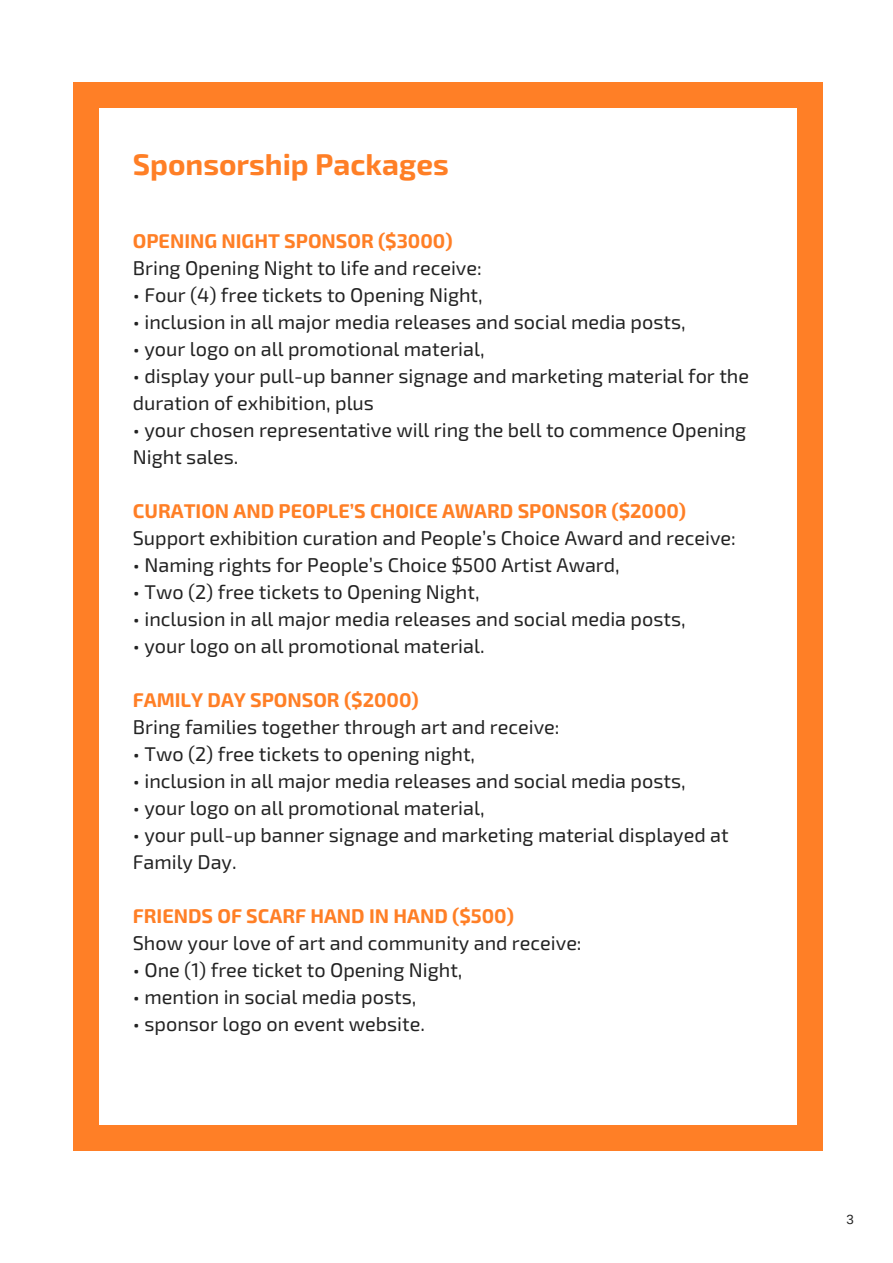
<style>
.page{position:relative;width:893px;height:1263px;background:#fff}
.page>*{position:absolute;margin:0;border:0;box-sizing:border-box;transform-origin:0 0}
.t1{font:700 29.85px "Exo 2";color:#ff7f26}
.t2{font:19.8px/27px "Exo 2";color:#222}
.t3{font:700 19.8px "Exo 2";color:#ff7f26}
.t4{font:13.2px "Arimo";color:#222}
</style>
<div class="page">
<div style="left:798px;top:1125px;width:25px;height:25px;background:#ff7f26"></div>
<div style="left:73px;top:107px;width:26px;height:1020px;background:#ff7f26"></div>
<div style="left:73px;top:1125px;width:26px;height:25px;background:#ff7f26"></div>
<div style="left:798px;top:107px;width:25px;height:1020px;background:#ff7f26"></div>
<div style="left:98px;top:1125px;width:701px;height:25px;background:#ff7f26"></div>
<div style="left:798px;top:82px;width:25px;height:26px;background:#ff7f26"></div>
<div style="left:73px;top:82px;width:26px;height:26px;background:#ff7f26"></div>
<div style="left:98px;top:82px;width:701px;height:26px;background:#ff7f26"></div>
<h1 class="t1" style="left:133px;top:144px;width:317px">Sponsorship Packages</h1>
<p class="t3" style="left:133px;top:228px;width:321px">OPENING NIGHT SPONSOR ($3000)</p>
<p class="t2" style="left:133px;top:253px;width:350px">Bring Opening Night to life and receive:</p>
<p class="t2" style="left:133px;top:280px;width:351px">• Four (4) free tickets to Opening Night,</p>
<p class="t2" style="left:133px;top:307px;width:554px">• inclusion in all major media releases and social media posts,</p>
<p class="t2" style="left:133px;top:334px;width:353px">• your logo on all promotional material,</p>
<p class="t2" style="left:133px;top:361px;width:618px">• display your pull-up banner signage and marketing material for the duration of exhibition, plus</p>
<p class="t2" style="left:133px;top:415px;width:615px">• your chosen representative will ring the bell to commence Opening<br>Night sales.</p>
<p class="t3" style="left:133px;top:498px;width:555px">CURATION AND PEOPLE’S CHOICE AWARD SPONSOR ($2000)</p>
<p class="t2" style="left:133px;top:524px;width:604px">Support exhibition curation and People’s Choice Award and receive:</p>
<p class="t2" style="left:133px;top:551px;width:488px">• Naming rights for People’s Choice $500 Artist Award,</p>
<p class="t2" style="left:133px;top:578px;width:348px">• Two (2) free tickets to Opening Night,</p>
<p class="t2" style="left:133px;top:605px;width:554px">• inclusion in all major media releases and social media posts,</p>
<p class="t2" style="left:133px;top:632px;width:353px">• your logo on all promotional material.</p>
<p class="t3" style="left:133px;top:687px;width:287px">FAMILY DAY SPONSOR ($2000)</p>
<p class="t2" style="left:133px;top:713px;width:428px">Bring families together through art and receive:</p>
<p class="t2" style="left:133px;top:740px;width:344px">• Two (2) free tickets to opening night,</p>
<p class="t2" style="left:133px;top:767px;width:554px">• inclusion in all major media releases and social media posts,</p>
<p class="t2" style="left:133px;top:794px;width:353px">• your logo on all promotional material,</p>
<p class="t2" style="left:133px;top:821px;width:597px">• your pull-up banner signage and marketing material displayed at<br>Family Day.</p>
<p class="t3" style="left:133px;top:903px;width:383px">FRIENDS OF SCARF HAND IN HAND ($500)</p>
<p class="t2" style="left:133px;top:929px;width:450px">Show your love of art and community and receive:</p>
<p class="t2" style="left:133px;top:956px;width:331px">• One (1) free ticket to Opening Night,</p>
<p class="t2" style="left:133px;top:983px;width:285px">• mention in social media posts,</p>
<p class="t2" style="left:133px;top:1010px;width:294px">• sponsor logo on event website.</p>
<p class="t4" style="left:846px;top:1212px;width:9px">3</p>
</div>
